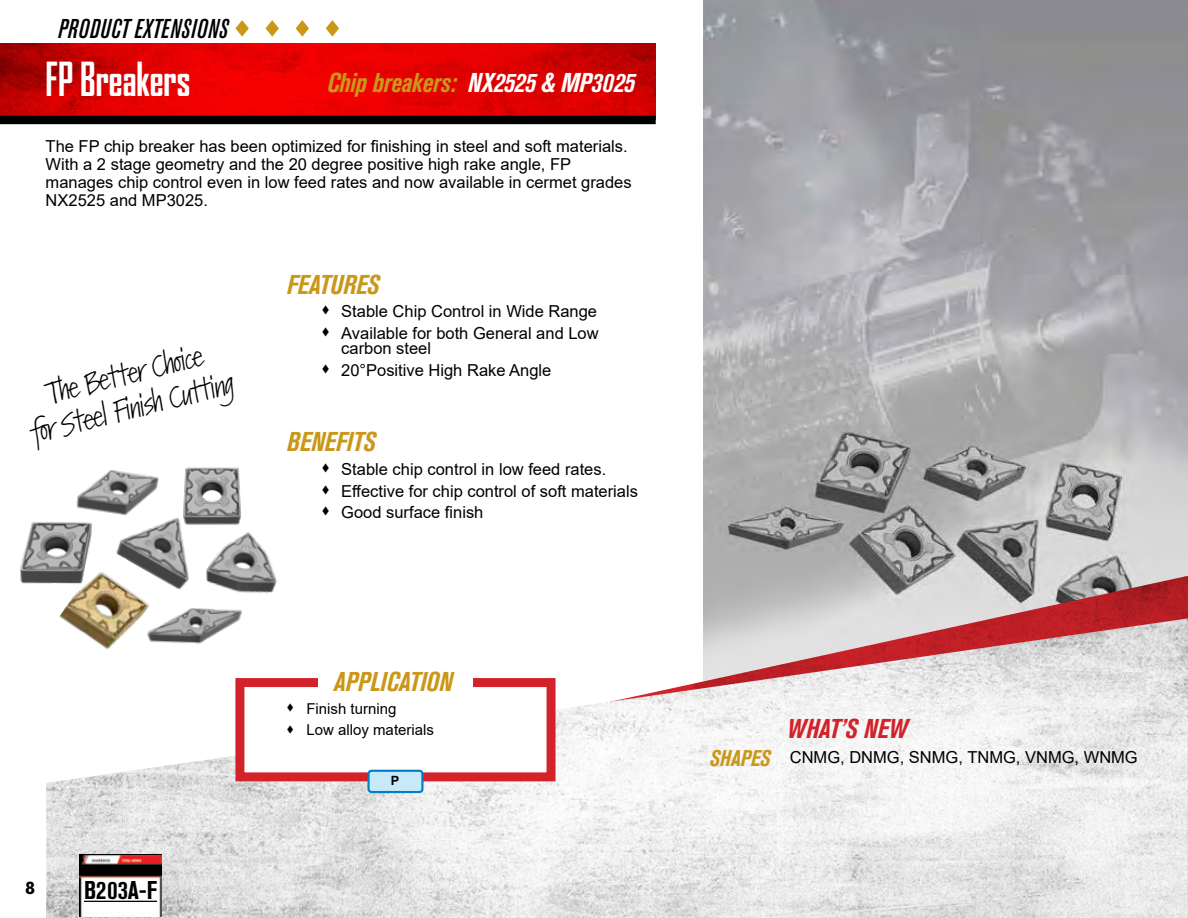
<style>
.page{position:relative;width:1188px;height:918px;background:#fff}
.page>*{position:absolute;margin:0;border:0;box-sizing:border-box;transform-origin:0 0}
.t1{font:700 condensed 45px "Agency FB";color:#fff}
.t2{font:28.5px/34.2px "Kremlin Pro";color:#000;text-align:center}
.t3{font:italic 700 condensed 27px "Akzidenz Grotesk Std";color:#ca9719}
.t4{font:italic 500 condensed 27px "Akzidenz Grotesk Std";letter-spacing:.02em;color:#000}
.t5{font:italic 700 condensed 27px "Akzidenz Grotesk Std";color:#d2232a}
.t6{font:700 condensed 25.5px "Akzidenz Grotesk Std";letter-spacing:.005em;color:#000}
.t7{font:700 18px "Akzidenz Grotesk Std";color:#000}
.t8{font:16.5px/21.8px "Arial";color:#000}
.t9{font:15px/21.8px "Arial";color:#000}
.t10{font:700 12.75px "Arial";color:#000}
.s1{color:#fff}
.s2{font-family:"Akzidenz Grotesk Std";font-weight:700;font-style:italic;font-stretch:condensed;font-size:22.5px;color:#ca9719}
</style>
<div class="page">
<img style="left:0;top:44px;width:656px;height:72px">
<div style="left:0;top:116px;width:656px;height:8px;background:#000"></div>
<svg style="left:296px;top:20px;width:13px;height:17px"></svg>
<svg style="left:266px;top:20px;width:13px;height:17px"></svg>
<svg style="left:235px;top:20px;width:14px;height:17px"></svg>
<svg style="left:326px;top:20px;width:13px;height:17px"></svg>
<img style="left:704px;top:0;width:483px;height:576px">
<img style="left:703px;top:576px;width:485px;height:42px">
<img style="left:46px;top:618px;width:1142px;height:300px">
<img style="left:20px;top:522px;width:71px;height:62px">
<img style="left:71px;top:470px;width:88px;height:70px">
<img style="left:184px;top:467px;width:57px;height:52px">
<img style="left:105px;top:492px;width:113px;height:84px">
<img style="left:145px;top:576px;width:102px;height:103px">
<img style="left:201px;top:519px;width:77px;height:86px">
<img style="left:54px;top:557px;width:107px;height:109px">
<div style="left:235px;top:678px;width:321px;height:103px;background:#fff;border:9px solid #d2232a"></div>
<div style="left:318px;top:668px;width:155px;height:31px;background:#fff"></div>
<div style="left:369px;top:771px;width:53px;height:21px;background:#c7eafb;border-radius:3px"></div>
<div style="left:367px;top:770px;width:56px;height:23px;border:2px solid #007dc5;border-radius:3px"></div>
<img style="left:80px;top:854px;width:81px;height:62px">
<hr style="left:84px;top:901px;width:73px;height:1px;background:#000">
<h3 class="t4" style="left:58px;top:13px;width:171px">PRODUCT EXTENSIONS</h3>
<h1 class="t1" style="left:46px;top:53px;width:146px">FP Breakers</h1>
<h3 class="t3" style="left:328px;top:67px;width:309px">Chip breakers: <span class="s1">NX2525 &amp; MP3025</span></h3>
<p class="t8" style="left:46px;top:137px;width:588px;line-height:18px">The FP chip breaker has been optimized for finishing in steel and soft materials.<br>With a 2 stage geometry and the 20 degree positive high rake angle, FP manages chip control even in low feed rates and now available in cermet grades NX2525 and MP3025.</p>
<h2 class="t2" style="left:21px;top:384px;width:207px;rotate:-14deg">The Better Choice<br>for Steel Finish Cutting</h2>
<h3 class="t3" style="left:287px;top:269px;width:94px">FEATURES</h3>
<p class="t8" style="left:341px;top:300px;width:259px">Stable Chip Control in Wide Range<br>Available for both General and Low</p>
<p class="t8" style="left:341px;top:337px;width:212px">carbon steel<br>20°Positive High Rake Angle</p>
<h3 class="t3" style="left:287px;top:427px;width:90px">BENEFITS</h3>
<p class="t8" style="left:341px;top:458px;width:298px">Stable chip control in low feed rates.<br>Effective for chip control of soft materials<br>Good surface finish</p>
<p class="t7" style="left:25px;top:877px;width:12px">8</p>
<h3 class="t6" style="left:84px;top:875px;width:75px">B203A-F</h3>
<h3 class="t3" style="left:334px;top:666px;width:121px">APPLICATION</h3>
<p class="t9" style="left:306px;top:697px;width:129px">Finish turning<br>Low alloy materials</p>
<p class="t10" style="left:391px;top:772px;width:10px">P</p>
<h3 class="t5" style="left:787px;top:713px;width:122px">WHAT’S NEW</h3>
<p class="t8" style="left:710px;top:747px;width:429px"><span class="s2">SHAPES</span> CNMG, DNMG, SNMG, TNMG, VNMG, WNMG</p>
</div>
